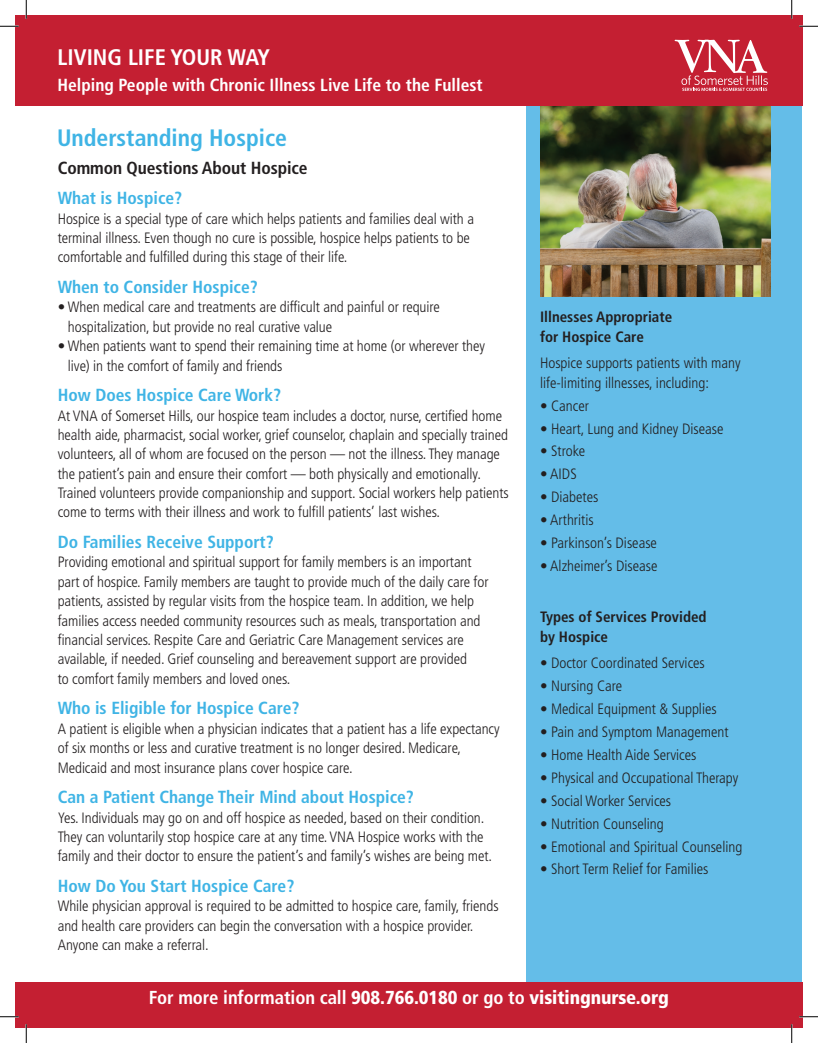
<style>
.page{position:relative;width:818px;height:1043px;background:#fff}
.page>*{position:absolute;margin:0;border:0;box-sizing:border-box;transform-origin:0 0}
.t1{font:700 condensed 23.75px "Frutiger";color:#3fb4e5}
.t2{font:700 condensed 22.5px "Frutiger";color:#fff}
.t3{font:900 condensed 18.75px "Frutiger";letter-spacing:-.005em;color:#fff}
.t4{font:700 condensed 17.5px "Frutiger";color:#3fb4e5}
.t5{font:700 condensed 17.5px "Frutiger";color:#fff}
.t6{font:700 condensed 17.5px "Frutiger";letter-spacing:-.005em;color:#231f20}
.t7{font:300 condensed 15px/19.4px "Frutiger";letter-spacing:-.005em;color:#231f20}
.t8{font:700 condensed 15px/20px "Frutiger";color:#231f20}
.s1{font-weight:700}
</style>
<div class="page">
<div style="left:526px;top:40px;width:275px;height:985px;background:#64bde8"></div>
<img style="left:540px;top:105px;width:230px;height:191px">
<div style="left:15px;top:982px;width:787px;height:46px;background:#c41f32"></div>
<div style="left:15px;top:15px;width:787px;height:90px;background:#c41f32"></div>
<svg style="left:674px;top:40px;width:93px;height:51px"></svg>
<svg style="left:0;top:25px;width:19px;height:2px"></svg>
<svg style="left:799px;top:25px;width:19px;height:2px"></svg>
<svg style="left:0;top:1016px;width:19px;height:1px"></svg>
<svg style="left:799px;top:1015px;width:19px;height:2px"></svg>
<svg style="left:25px;top:0;width:2px;height:19px"></svg>
<svg style="left:25px;top:1024px;width:2px;height:18px"></svg>
<svg style="left:790px;top:0;width:2px;height:19px"></svg>
<svg style="left:790px;top:1024px;width:2px;height:18px"></svg>
<h2 class="t2" style="left:58px;top:44px;width:202px">Living Life Your Way</h2>
<p class="t5" style="left:58px;top:75px;width:426px">Helping People with Chronic Illness Live Life to the Fullest</p>
<h1 class="t1" style="left:57px;top:123px;width:231px">Understanding Hospice</h1>
<p class="t6" style="left:58px;top:157px;width:251px">Common Questions About Hospice</p>
<p class="t4" style="left:58px;top:188px;width:126px">What is Hospice?</p>
<p class="t7" style="left:58px;top:209px;width:417px">Hospice is a special type of care which helps patients and families deal with a terminal illness. Even though no cure is possible, hospice helps patients to be comfortable and fulfilled during this stage of their life.</p>
<p class="t4" style="left:58px;top:276px;width:202px">When to Consider Hospice?</p>
<p class="t7" style="left:68px;top:298px;width:373px;text-indent:-10px">• When medical care and treatments are difficult and painful or require hospitalization, but provide no real curative value</p>
<p class="t7" style="left:68px;top:336px;width:418px;text-indent:-10px">• When patients want to spend their remaining time at home (or wherever they live) in the comfort of family and friends</p>
<p class="t4" style="left:58px;top:385px;width:225px">How Does Hospice Care Work?</p>
<p class="t7" style="left:58px;top:406px;width:452px">At VNA of Somerset Hills, our hospice team includes a doctor, nurse, certified home health aide, pharmacist, social worker, grief counselor, chaplain and specially trained volunteers, all of whom are focused on the person — not the illness. They manage the patient’s pain and ensure their comfort — both physically and emotionally.<br>Trained volunteers provide companionship and support. Social workers help patients come to terms with their illness and work to fulfill patients’ last wishes.</p>
<p class="t4" style="left:58px;top:531px;width:217px">Do Families Receive Support?</p>
<p class="t7" style="left:58px;top:553px;width:432px">Providing emotional and spiritual support for family members is an important part of hospice. Family members are taught to provide much of the daily care for patients, assisted by regular visits from the hospice team. In addition, we help families access needed community resources such as meals, transportation and financial services. Respite Care and Geriatric Care Management services are available, if needed. Grief counseling and bereavement support are provided<br>to comfort family members and loved ones.</p>
<p class="t4" style="left:58px;top:698px;width:243px">Who is Eligible for Hospice Care?</p>
<p class="t7" style="left:58px;top:719px;width:443px">A patient is eligible when a physician indicates that a patient has a life expectancy of six months or less and curative treatment is no longer desired. Medicare,<br>Medicaid and most insurance plans cover hospice care.</p>
<p class="t4" style="left:58px;top:786px;width:358px">Can a Patient Change Their Mind about Hospice?</p>
<p class="t7" style="left:58px;top:808px;width:436px">Yes. Individuals may go on and off hospice as needed, based on their condition.<br>They can voluntarily stop hospice care at any time. VNA Hospice works with the family and their doctor to ensure the patient’s and family’s wishes are being met.</p>
<p class="t4" style="left:58px;top:875px;width:238px">How Do You Start Hospice Care?</p>
<p class="t7" style="left:58px;top:896px;width:442px">While physician approval is required to be admitted to hospice care, family, friends and health care providers can begin the conversation with a hospice provider.<br>Anyone can make a referral.</p>
<p class="t8" style="left:540px;top:307px;width:134px">Illnesses Appropriate for Hospice Care</p>
<p class="t7" style="left:540px;top:353px;width:202px;line-height:20px">Hospice supports patients with many life-limiting illnesses, including:</p>
<p class="t7" style="left:540px;top:396px;width:50px">• Cancer</p>
<p class="t7" style="left:540px;top:419px;width:185px">• Heart, Lung and Kidney Disease</p>
<p class="t7" style="left:540px;top:442px;width:47px">• Stroke</p>
<p class="t7" style="left:540px;top:465px;width:38px">• AIDS</p>
<p class="t7" style="left:540px;top:487px;width:60px">• Diabetes</p>
<p class="t7" style="left:540px;top:510px;width:55px">• Arthritis</p>
<p class="t7" style="left:540px;top:533px;width:118px">• Parkinson’s Disease</p>
<p class="t7" style="left:540px;top:556px;width:119px">• Alzheimer’s Disease</p>
<p class="t8" style="left:540px;top:607px;width:168px">Types of Services Provided by Hospice</p>
<p class="t7" style="left:540px;top:653px;width:166px">• Doctor Coordinated Services</p>
<p class="t7" style="left:540px;top:676px;width:84px">• Nursing Care</p>
<p class="t7" style="left:540px;top:699px;width:178px">• Medical Equipment &amp; Supplies</p>
<p class="t7" style="left:540px;top:722px;width:190px">• Pain and Symptom Management</p>
<p class="t7" style="left:540px;top:745px;width:158px">• Home Health Aide Services</p>
<p class="t7" style="left:540px;top:768px;width:200px">• Physical and Occupational Therapy</p>
<p class="t7" style="left:540px;top:791px;width:133px">• Social Worker Services</p>
<p class="t7" style="left:540px;top:814px;width:125px">• Nutrition Counseling</p>
<p class="t7" style="left:540px;top:836px;width:204px">• Emotional and Spiritual Counseling</p>
<p class="t7" style="left:540px;top:859px;width:170px">• Short Term Relief for Families</p>
<p class="t3" style="left:149px;top:986px;width:521px"><span class="s1">For more information call</span> 908.766.0180 <span class="s1">or go to</span> visitingnurse.org</p>
</div>
